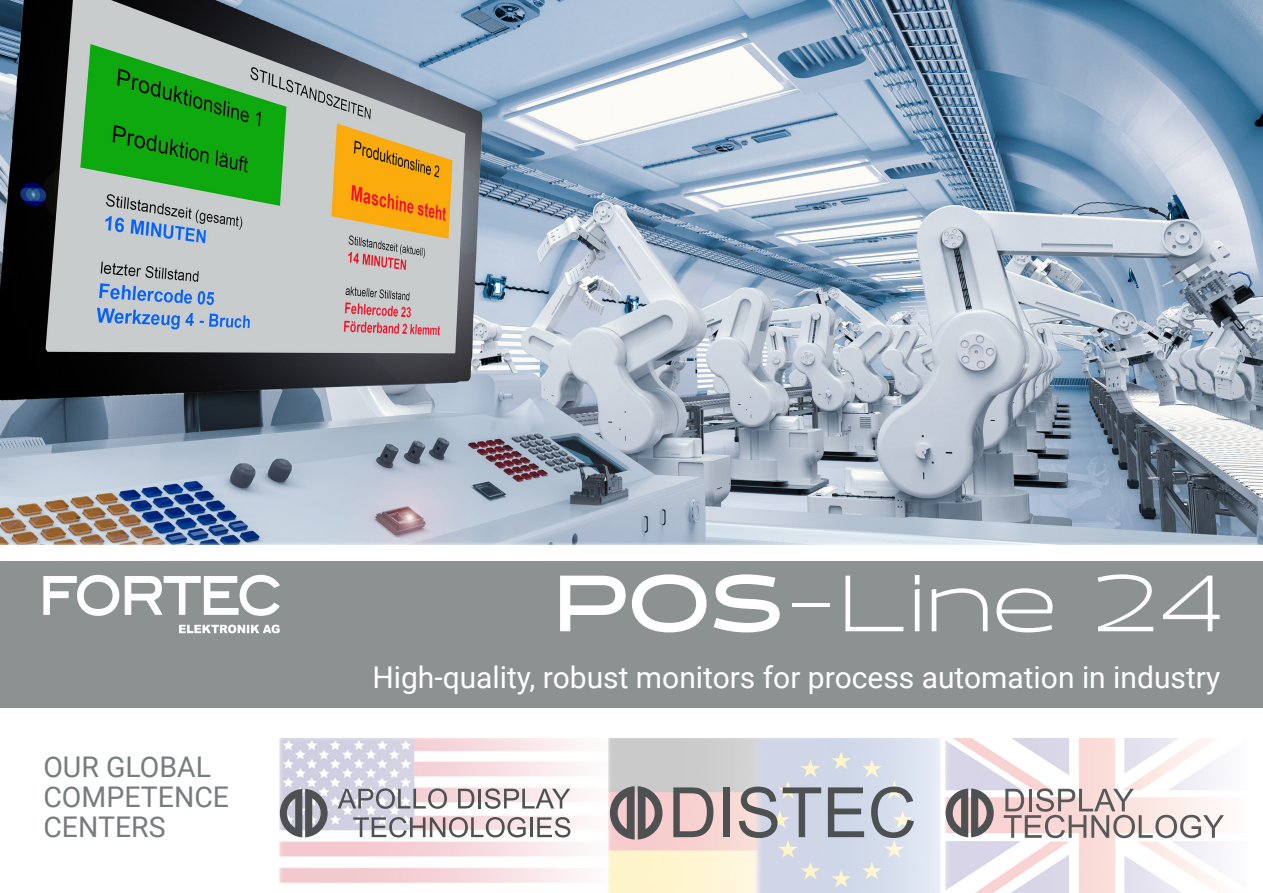
<style>
.page{position:relative;width:1263px;height:893px;background:#fff}
.page>*{position:absolute;margin:0;border:0;box-sizing:border-box;transform-origin:0 0}
.t1{font:300 79.5px "Halogen";color:#fff}
.t2{font:30px "Roboto";color:#fff}
.t3{font:28.5px "Roboto";color:#777c7d}
.s1{font-weight:700}
</style>
<div class="page">
<div style="left:0;top:561px;width:1263px;height:146px;background:#8c9191"></div>
<svg style="left:179px;top:625px;width:101px;height:8px"></svg>
<svg style="left:43px;top:575px;width:237px;height:41px"></svg>
<img style="left:279px;top:739px;width:941px;height:154px">
<svg style="left:1004px;top:788px;width:220px;height:50px"></svg>
<svg style="left:946px;top:788px;width:48px;height:49px;background:#958d8d"></svg>
<svg style="left:338px;top:788px;width:109px;height:21px;background:#b7b3ba"></svg>
<svg style="left:458px;top:789px;width:16px;height:19px"></svg>
<hr style="left:478px;top:789px;width:3px;height:19px;background:#4e5151">
<svg style="left:485px;top:788px;width:85px;height:21px"></svg>
<svg style="left:353px;top:817px;width:173px;height:20px"></svg>
<hr style="left:530px;top:817px;width:3px;height:20px;background:#4e5151">
<svg style="left:537px;top:817px;width:33px;height:20px"></svg>
<svg style="left:280px;top:789px;width:48px;height:48px;background:#8a8c91"></svg>
<svg style="left:610px;top:786px;width:52px;height:53px;background:#908384"></svg>
<svg style="left:673px;top:787px;width:40px;height:50px;background:#ac9998"></svg>
<div style="left:723px;top:787px;width:7px;height:50px;background:#4e5151"></div>
<svg style="left:739px;top:787px;width:38px;height:51px;background:#a6a1a4"></svg>
<svg style="left:783px;top:787px;width:38px;height:50px;background:#aeb3be"></svg>
<svg style="left:828px;top:787px;width:36px;height:50px;background:#959ba4"></svg>
<svg style="left:871px;top:787px;width:43px;height:51px;background:#adb3ba"></svg>
<img style="left:0;top:0;width:1263px;height:544px">
<p class="t3" style="left:43px;top:747px;width:169px">OUR GLOBAL</p>
<p class="t3" style="left:43px;top:777px;width:187px">COMPETENCE</p>
<p class="t3" style="left:43px;top:807px;width:124px">CENTERS</p>
<p class="t1" style="left:555px;top:555px;width:671px"><span class="s1">POS</span>-Line 24</p>
<p class="t2" style="left:372px;top:656px;width:849px">High-quality, robust monitors for process automation in industry</p>
</div>
